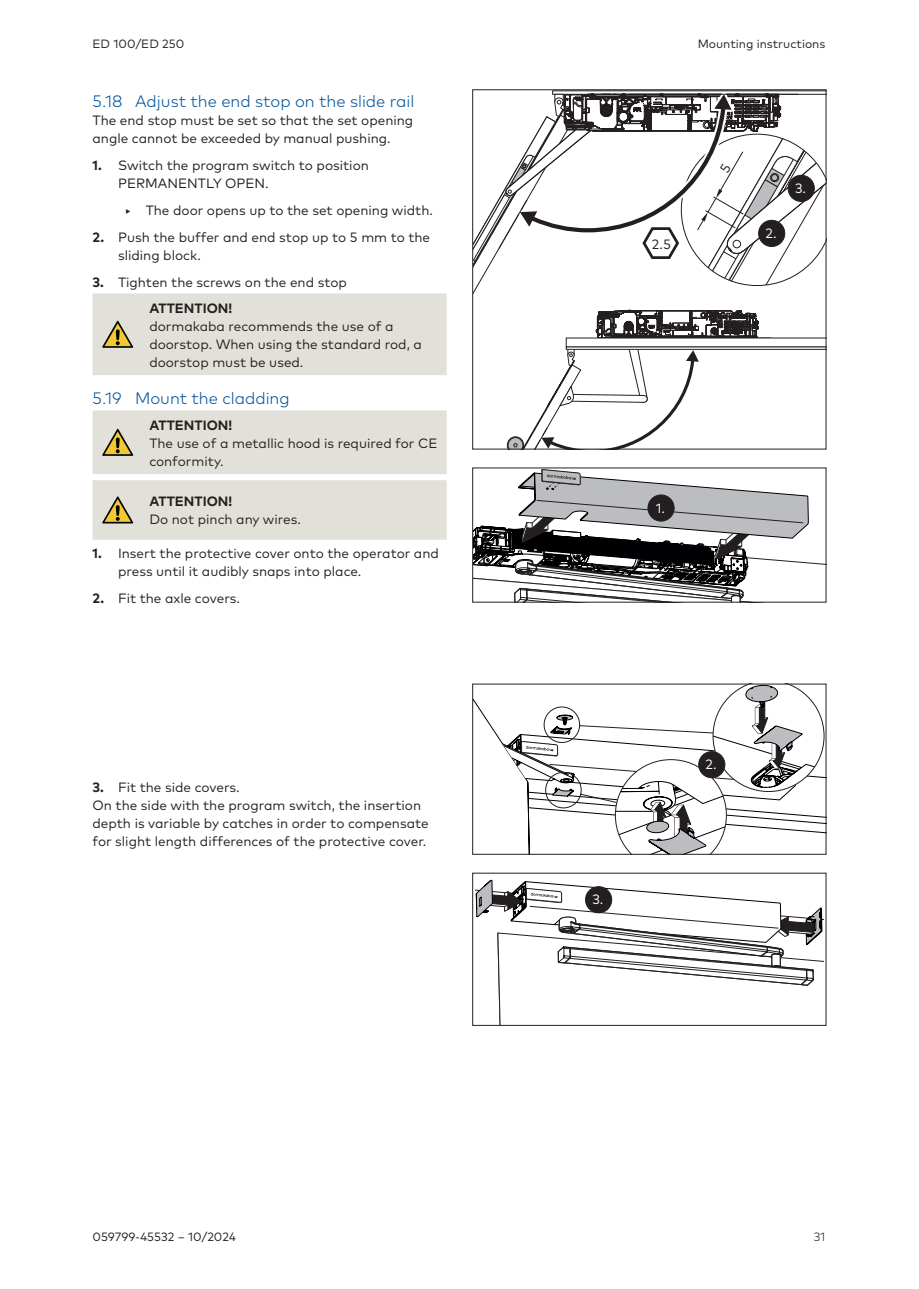
<style>
.page{position:relative;width:919px;height:1289px;background:#fff}
.page>*{position:absolute;margin:0;border:0;box-sizing:border-box;transform-origin:0 0}
.t1{font:300 16.5px "Mark Pro";color:#01519b}
.Body_text{font:13.5px/18px "Mark Pro";color:#231f20}
.Table_text{font:13.5px/18px "Mark Pro";color:#231f20}
.Table_title{font:700 13.5px "Mark Pro";color:#231f20}
.Body_text-2{font:13.5px "Mark Pro";color:#fff}
.t2{font:12px "Mark Pro";color:#231f20}
.t3{font:300 12px "Mark Pro";color:#231f20}
.s1{font-weight:700}
</style>
<div class="page">
<div style="left:92px;top:293px;width:354px;height:82px;background:#e2e1d9"></div>
<div style="left:92px;top:410px;width:354px;height:64px;background:#e2e1d9"></div>
<div style="left:92px;top:480px;width:354px;height:59px;background:#e2e1d9"></div>
<svg style="left:473px;top:683px;width:353px;height:340px"></svg>
<div style="left:585px;top:886px;width:26px;height:26px;background:#231f20;border-radius:50%"></div>
<div style="left:585px;top:886px;width:27px;height:27px;border:1px solid #231f20;border-radius:50%"></div>
<svg style="left:473px;top:91px;width:353px;height:512px"></svg>
<p class="t2" style="left:92px;top:35px;width:93px">ED 100/ED 250</p>
<p class="t2" style="left:697px;top:35px;width:129px">Mounting instructions</p>
<p class="t1" style="left:92px;top:89px;width:323px">5.18 Adjust the end stop on the slide rail</p>
<p class="Body_text" style="left:92px;top:110px;width:322px">The end stop must be set so that the set opening angle cannot be exceeded by manual pushing.</p>
<p class="Body_text" style="left:118px;top:155px;width:252px;text-indent:-26px"><span class="s1">1.</span> Switch the program switch to position<br>PERMANENTLY OPEN.</p>
<p class="Body_text" style="left:124px;top:200px;width:310px">‣ The door opens up to the set opening width.</p>
<p class="Body_text" style="left:118px;top:227px;width:313px;text-indent:-26px"><span class="s1">2.</span> Push the buffer and end stop up to 5 mm to the sliding block.</p>
<p class="Body_text" style="left:92px;top:272px;width:256px"><span class="s1">3.</span> Tighten the screws on the end stop</p>
<p class="Table_title" style="left:149px;top:297px;width:84px">ATTENTION!</p>
<p class="Table_text" style="left:149px;top:316px;width:274px">dormakaba recommends the use of a doorstop. When using the standard rod, a doorstop must be used.</p>
<p class="t1" style="left:92px;top:386px;width:199px">5.19 Mount the cladding</p>
<p class="Table_title" style="left:149px;top:414px;width:84px">ATTENTION!</p>
<p class="Table_text" style="left:149px;top:433px;width:289px">The use of a metallic hood is required for CE conformity.</p>
<p class="Table_title" style="left:149px;top:491px;width:84px">ATTENTION!</p>
<p class="Table_text" style="left:149px;top:509px;width:153px">Do not pinch any wires.</p>
<p class="Body_text" style="left:118px;top:542px;width:322px;text-indent:-26px"><span class="s1">1.</span> Insert the protective cover onto the operator and press until it audibly snaps into place.</p>
<p class="Body_text" style="left:92px;top:587px;width:149px"><span class="s1">2.</span> Fit the axle covers.</p>
<p class="Body_text" style="left:92px;top:776px;width:149px"><span class="s1">3.</span> Fit the side covers.</p>
<p class="Body_text" style="left:92px;top:794px;width:338px">On the side with the program switch, the insertion depth is variable by catches in order to compensate for slight length differences of the protective cover.</p>
<p class="Body_text" style="left:651px;top:234px;width:21px">2.5</p>
<p class="Body_text-2" style="left:765px;top:223px;width:13px">2.</p>
<p class="Body_text-2" style="left:795px;top:178px;width:13px">3.</p>
<p class="Body_text-2" style="left:655px;top:498px;width:11px">1.</p>
<p class="Body_text-2" style="left:592px;top:889px;width:13px">3.</p>
<p class="Body_text-2" style="left:705px;top:754px;width:13px">2.</p>
<p class="t2" style="left:92px;top:1227px;width:145px">059799-45532 – 10/2024</p>
<p class="t3" style="left:813px;top:1227px;width:13px">31</p>
</div>
